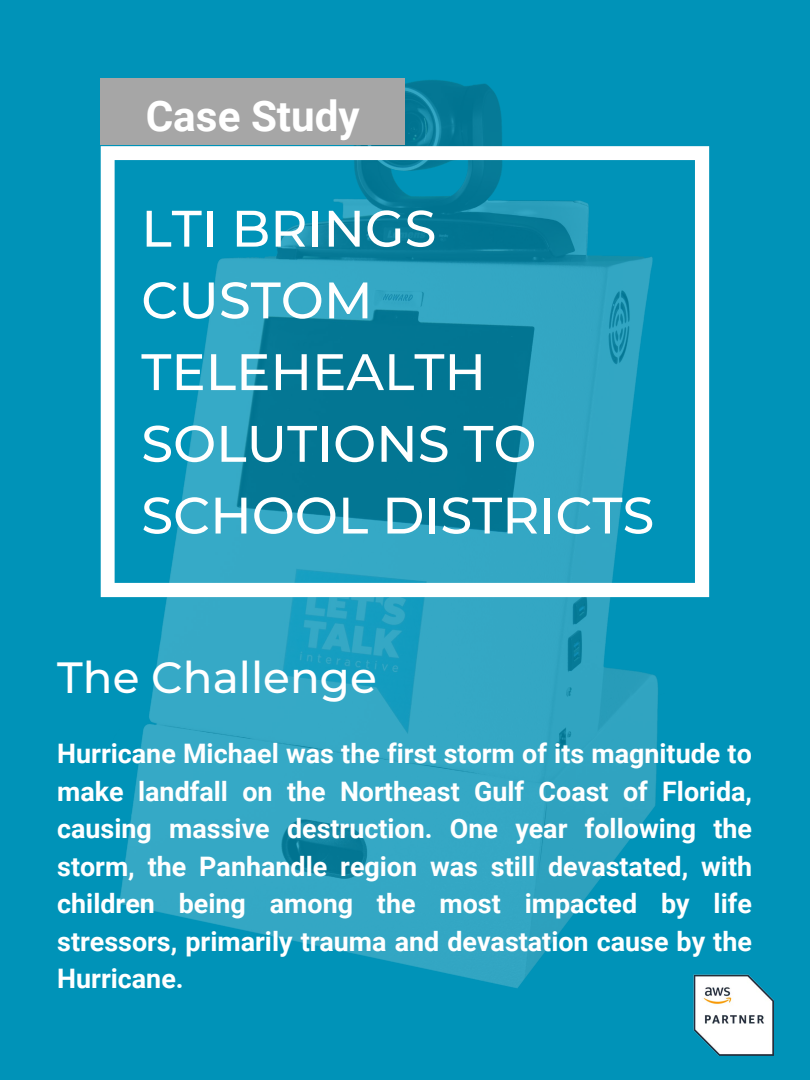
<style>
.page{position:relative;width:810px;height:1080px;background:#0093b8}
.page>*{position:absolute;margin:0;border:0;box-sizing:border-box;transform-origin:0 0}
.t1{font:500 51.25px/71.8px "Montserrat";color:#fff}
.t2{font:500 43.75px "Montserrat";color:#fff}
.t3{font:700 42.25px "Roboto";color:#fff}
.t4{font:700 26.88px/37.5px "Roboto";color:#fff;text-align:justify}
</style>
<div class="page">
<img style="left:100px;top:78px;width:649px;height:910px">
<svg style="left:101px;top:146px;width:608px;height:451px"></svg>
<div style="left:101px;top:78px;width:304px;height:67px;background:#a6a6a6"></div>
<img style="left:693px;top:975px;width:81px;height:81px">
<p class="t3" style="left:146px;top:92px;width:216px">Case Study</p>
<p class="t1" style="left:141px;top:191px;width:515px">LTI BRINGS<br>CUSTOM<br>TELEHEALTH<br>SOLUTIONS TO<br>SCHOOL DISTRICTS</p>
<p class="t2" style="left:57px;top:647px;width:321px">The Challenge</p>
<p class="t4" style="left:57px;top:736px;width:696px">Hurricane Michael was the first storm of its magnitude to make landfall on the Northeast Gulf Coast of Florida, causing massive destruction. One year following the storm, the Panhandle region was still devastated, with children being among the most impacted by life stressors, primarily trauma and devastation cause by the Hurricane.</p>
</div>
